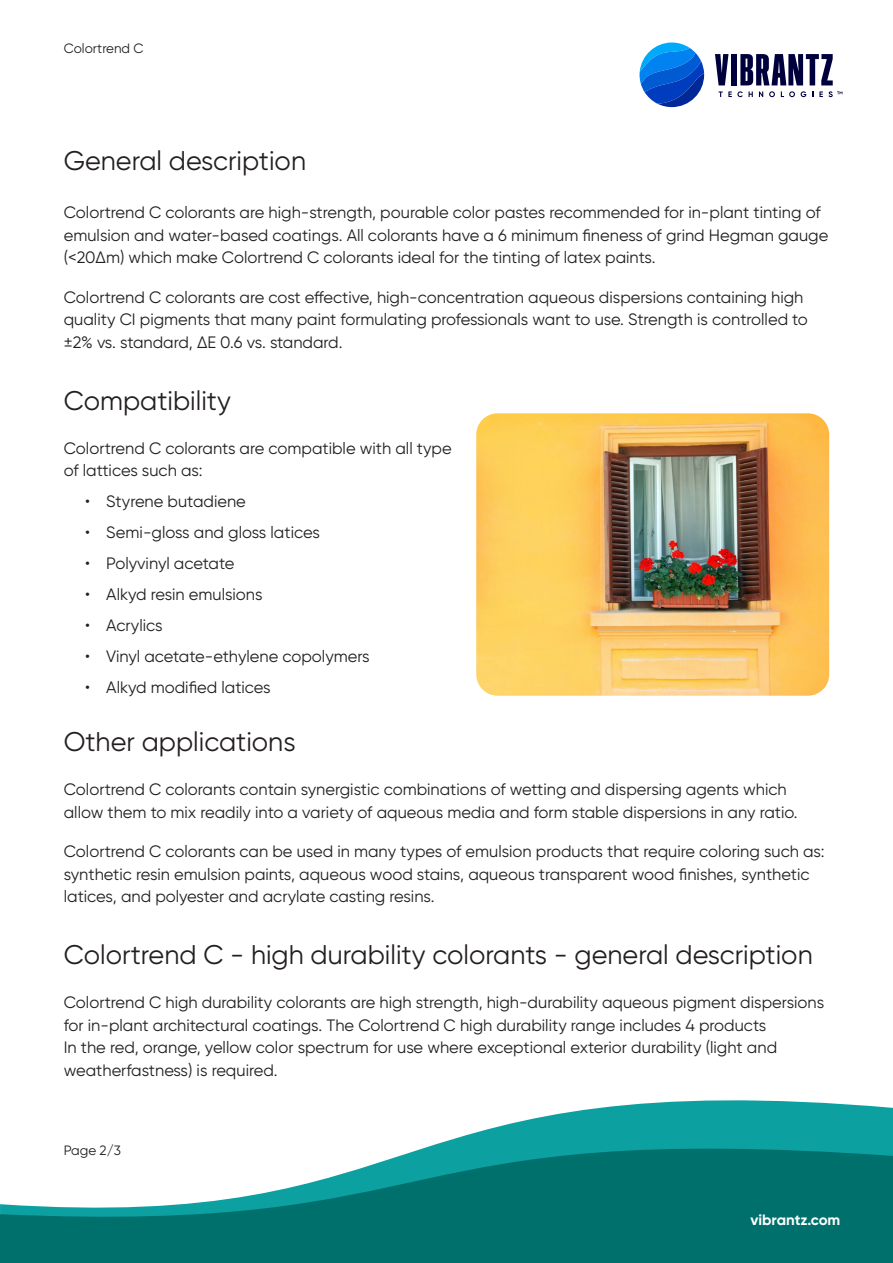
<style>
.page{position:relative;width:893px;height:1263px;background:#fff}
.page>*{position:absolute;margin:0;border:0;box-sizing:border-box;transform-origin:0 0}
._02_Heading_2{font:27px "Gilroy";color:#231f20}
._01_Body_Text{font:16.5px/22.5px "Gilroy";color:#231f20}
.t1{font:700 15px "Gilroy";color:#fff}
.t2{font:13.5px "Gilroy";color:#231f20}
</style>
<div class="page">
<svg style="left:715px;top:54px;width:13px;height:31px"></svg>
<div style="left:731px;top:54px;width:6px;height:31px;background:#00003c"></div>
<svg style="left:740px;top:54px;width:93px;height:31px"></svg>
<svg style="left:719px;top:91px;width:34px;height:6px"></svg>
<svg style="left:759px;top:91px;width:4px;height:6px"></svg>
<svg style="left:769px;top:91px;width:6px;height:6px"></svg>
<svg style="left:781px;top:91px;width:14px;height:6px"></svg>
<svg style="left:801px;top:91px;width:5px;height:6px"></svg>
<svg style="left:819px;top:91px;width:23px;height:6px"></svg>
<svg style="left:640px;top:43px;width:64px;height:64px"></svg>
<svg style="left:532px;top:1100px;width:361px;height:19px;fill:#0da0a0"></svg>
<svg style="left:0;top:1119px;width:893px;height:144px;fill:#00706d"></svg>
<img style="left:476px;top:413px;width:353px;height:283px">
<p class="t2" style="left:64px;top:40px;width:81px">Colortrend C</p>
<p class="_02_Heading_2" style="left:64px;top:144px;width:244px">General description</p>
<p class="_01_Body_Text" style="left:64px;top:201px;width:766px">Colortrend C colorants are high-strength, pourable color pastes recommended for in-plant tinting of emulsion and water-based coatings. All colorants have a 6 minimum fineness of grind Hegman gauge (&lt;20Δm) which make Colortrend C colorants ideal for the tinting of latex paints.</p>
<p class="_01_Body_Text" style="left:64px;top:286px;width:746px">Colortrend C colorants are cost effective, high-concentration aqueous dispersions containing high quality CI pigments that many paint formulating professionals want to use. Strength is controlled to ±2% vs. standard, ΔE 0.6 vs. standard.</p>
<p class="_02_Heading_2" style="left:64px;top:384px;width:169px">Compatibility</p>
<p class="_01_Body_Text" style="left:64px;top:437px;width:389px">Colortrend C colorants are compatible with all type of lattices such as:</p>
<p class="_01_Body_Text" style="left:85px;top:490px;width:162px">• Styrene butadiene</p>
<p class="_01_Body_Text" style="left:85px;top:521px;width:236px">• Semi-gloss and gloss latices</p>
<p class="_01_Body_Text" style="left:85px;top:552px;width:151px">• Polyvinyl acetate</p>
<p class="_01_Body_Text" style="left:85px;top:583px;width:179px">• Alkyd resin emulsions</p>
<p class="_01_Body_Text" style="left:85px;top:614px;width:79px">• Acrylics</p>
<p class="_01_Body_Text" style="left:85px;top:645px;width:286px">• Vinyl acetate-ethylene copolymers</p>
<p class="_01_Body_Text" style="left:85px;top:676px;width:187px">• Alkyd modified latices</p>
<p class="_02_Heading_2" style="left:64px;top:725px;width:233px">Other applications</p>
<p class="_01_Body_Text" style="left:64px;top:778px;width:735px">Colortrend C colorants contain synergistic combinations of wetting and dispersing agents which allow them to mix readily into a variety of aqueous media and form stable dispersions in any ratio.</p>
<p class="_01_Body_Text" style="left:64px;top:840px;width:762px">Colortrend C colorants can be used in many types of emulsion products that require coloring such as: synthetic resin emulsion paints, aqueous wood stains, aqueous transparent wood finishes, synthetic latices, and polyester and acrylate casting resins.</p>
<p class="_02_Heading_2" style="left:64px;top:938px;width:750px">Colortrend C - high durability colorants - general description</p>
<p class="_01_Body_Text" style="left:64px;top:991px;width:762px">Colortrend C high durability colorants are high strength, high-durability aqueous pigment dispersions for in-plant architectural coatings. The Colortrend C high durability range includes 4 products<br>In the red, orange, yellow color spectrum for use where exceptional exterior durability (light and weatherfastness) is required.</p>
<p class="t2" style="left:64px;top:1142px;width:59px">Page 2/3</p>
<p class="t1" style="left:750px;top:1210px;width:91px">vibrantz.com</p>
</div>
